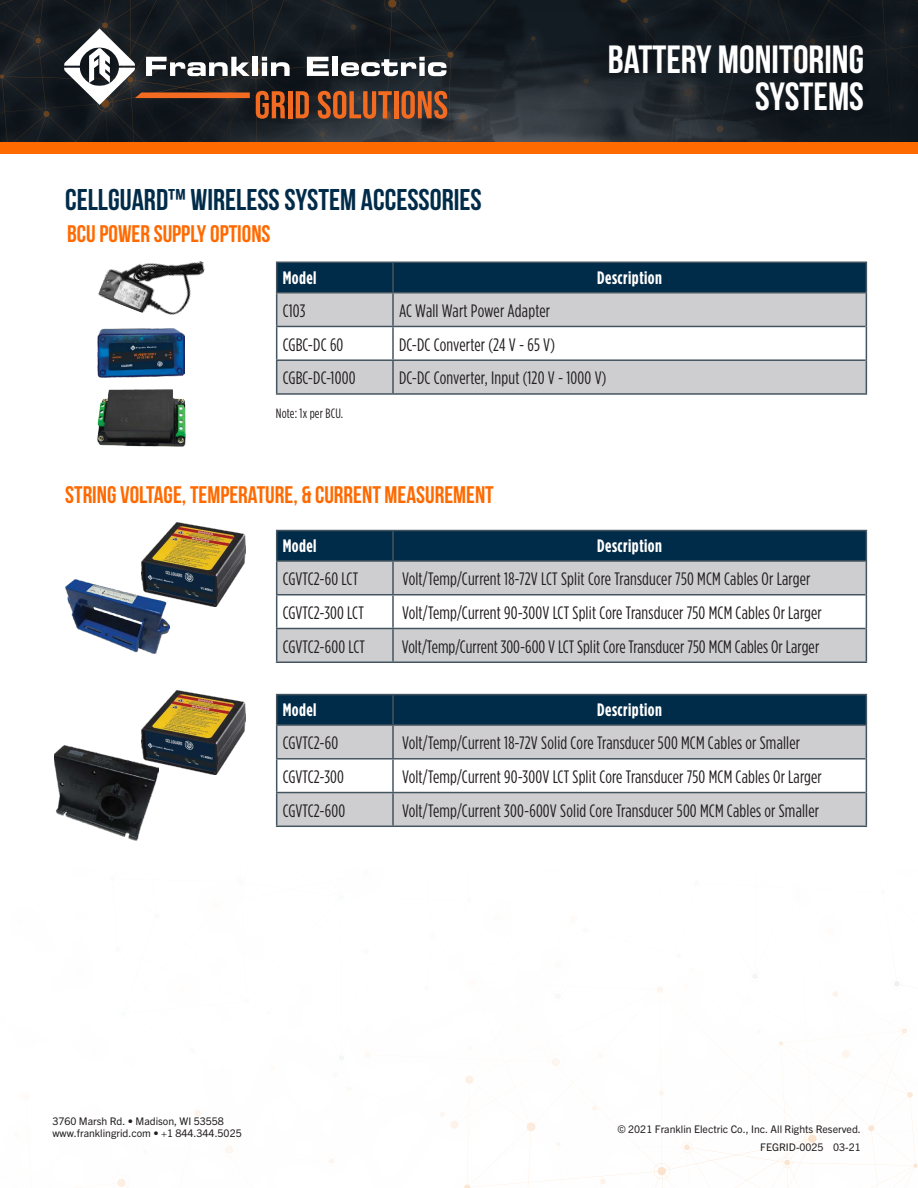
<style>
.page{position:relative;width:918px;height:1188px;background:#fff}
.page>*{position:absolute;margin:0;border:0;box-sizing:border-box;transform-origin:0 0}
.First_Paragraph_Sell{font:700 39.3px/36.8px "Bebas Neue";color:#fff;text-align:right}
.First_Paragraph_Sell-2{font:700 30px "Bebas Neue";color:#002b49}
.First_Paragraph_Sell-3{font:24px "Bebas Neue";color:#ff6a00}
.First_Paragraph_Sell-4{font:18px "Gotham Condensed";letter-spacing:.01em;color:#231f20}
.First_Paragraph_Sell-5{font:700 18px "Gotham Condensed";letter-spacing:.025em;color:#fff}
.First_Paragraph_Sell-6{font:13.5px "Gotham Condensed";letter-spacing:.01em;color:#231f20}
.t1{font:10.5px "Trade Gothic Next LT Pro";color:#231f20}
</style>
<div class="page">
<svg style="left:290px;top:0;width:628px;height:143px;background:#1b2025"></svg>
<svg style="left:620px;top:0;width:8px;height:3px"></svg>
<svg style="left:551px;top:75px;width:367px;height:68px;background:#202428"></svg>
<svg style="left:787px;top:38px;width:29px;height:31px"></svg>
<svg style="left:383px;top:0;width:18px;height:13px"></svg>
<svg style="left:307px;top:57px;width:22px;height:19px"></svg>
<div style="left:333px;top:57px;width:5px;height:19px;background:#fff"></div>
<svg style="left:341px;top:52px;width:113px;height:24px"></svg>
<hr style="left:288px;top:91px;width:4px;height:27px;background:#f36b21">
<svg style="left:296px;top:91px;width:13px;height:27px"></svg>
<svg style="left:318px;top:91px;width:74px;height:29px;background:#884c2c"></svg>
<hr style="left:394px;top:91px;width:4px;height:27px;background:#f36b21">
<svg style="left:402px;top:91px;width:45px;height:28px"></svg>
<svg style="left:0;top:0;width:290px;height:143px;background:#2f3031"></svg>
<div style="left:0;top:143px;width:918px;height:11px;background:#ff6a00"></div>
<svg style="left:465px;top:1076px;width:8px;height:8px"></svg>
<svg style="left:657px;top:987px;width:4px;height:6px"></svg>
<svg style="left:527px;top:1122px;width:9px;height:10px"></svg>
<svg style="left:464px;top:1184px;width:6px;height:4px"></svg>
<svg style="left:194px;top:1110px;width:7px;height:7px"></svg>
<svg style="left:113px;top:1179px;width:15px;height:9px"></svg>
<svg style="left:661px;top:974px;width:230px;height:214px"></svg>
<svg style="left:842px;top:1050px;width:8px;height:9px"></svg>
<svg style="left:803px;top:1130px;width:18px;height:18px"></svg>
<svg style="left:653px;top:1162px;width:18px;height:18px"></svg>
<svg style="left:891px;top:981px;width:27px;height:207px"></svg>
<img style="left:98px;top:328px;width:87px;height:49px">
<div style="left:277px;top:293px;width:589px;height:100px;background:#ceced1"></div>
<svg style="left:277px;top:327px;width:589px;height:32px"></svg>
<div style="left:276px;top:262px;width:590px;height:30px;background:#002b49"></div>
<hr style="left:393px;top:262px;width:474px;height:1px;background:#45555f">
<hr style="left:276px;top:292px;width:117px;height:1px;background:#45555f">
<hr style="left:393px;top:292px;width:473px;height:1px;background:#45555f">
<hr style="left:392px;top:263px;width:2px;height:29px;background:#45555f">
<hr style="left:866px;top:263px;width:1px;height:30px;background:#45555f">
<hr style="left:276px;top:293px;width:1px;height:33px;background:#45555f">
<hr style="left:276px;top:326px;width:117px;height:1px;background:#45555f">
<hr style="left:276px;top:327px;width:1px;height:32px;background:#45555f">
<hr style="left:393px;top:326px;width:473px;height:1px;background:#45555f">
<hr style="left:276px;top:359px;width:117px;height:2px;background:#45555f">
<hr style="left:276px;top:361px;width:1px;height:32px;background:#45555f">
<hr style="left:393px;top:359px;width:473px;height:2px;background:#45555f">
<hr style="left:276px;top:393px;width:117px;height:2px;background:#45555f">
<hr style="left:393px;top:393px;width:474px;height:2px;background:#45555f">
<hr style="left:392px;top:293px;width:2px;height:33px;background:#45555f">
<hr style="left:866px;top:293px;width:1px;height:33px;background:#45555f">
<hr style="left:392px;top:327px;width:2px;height:32px;background:#45555f">
<hr style="left:866px;top:326px;width:1px;height:34px;background:#45555f">
<hr style="left:392px;top:361px;width:2px;height:32px;background:#45555f">
<hr style="left:866px;top:360px;width:1px;height:33px;background:#45555f">
<img style="left:98px;top:261px;width:107px;height:54px">
<img style="left:98px;top:390px;width:87px;height:56px">
<img style="left:65px;top:579px;width:104px;height:75px">
<img style="left:141px;top:523px;width:105px;height:83px">
<div style="left:277px;top:562px;width:589px;height:99px;background:#ceced1"></div>
<svg style="left:277px;top:595px;width:589px;height:33px"></svg>
<hr style="left:276px;top:530px;width:117px;height:1px;background:#45555f">
<div style="left:276px;top:531px;width:590px;height:29px;background:#002b49"></div>
<hr style="left:393px;top:530px;width:474px;height:1px;background:#45555f">
<hr style="left:276px;top:560px;width:117px;height:2px;background:#45555f">
<hr style="left:393px;top:560px;width:473px;height:2px;background:#45555f">
<hr style="left:392px;top:531px;width:2px;height:29px;background:#45555f">
<hr style="left:866px;top:531px;width:1px;height:30px;background:#45555f">
<hr style="left:276px;top:562px;width:1px;height:32px;background:#45555f">
<hr style="left:276px;top:594px;width:117px;height:1px;background:#45555f">
<hr style="left:276px;top:595px;width:1px;height:33px;background:#45555f">
<hr style="left:393px;top:594px;width:473px;height:1px;background:#45555f">
<hr style="left:276px;top:628px;width:117px;height:1px;background:#45555f">
<hr style="left:276px;top:629px;width:1px;height:32px;background:#45555f">
<hr style="left:393px;top:628px;width:473px;height:1px;background:#45555f">
<hr style="left:276px;top:661px;width:117px;height:2px;background:#45555f">
<hr style="left:393px;top:661px;width:474px;height:2px;background:#45555f">
<hr style="left:392px;top:562px;width:2px;height:32px;background:#45555f">
<hr style="left:866px;top:561px;width:1px;height:34px;background:#45555f">
<hr style="left:392px;top:595px;width:2px;height:33px;background:#45555f">
<hr style="left:866px;top:595px;width:1px;height:33px;background:#45555f">
<hr style="left:392px;top:629px;width:2px;height:32px;background:#45555f">
<hr style="left:866px;top:628px;width:1px;height:33px;background:#45555f">
<div style="left:277px;top:726px;width:589px;height:100px;background:#ceced1"></div>
<svg style="left:277px;top:760px;width:589px;height:32px"></svg>
<hr style="left:276px;top:694px;width:117px;height:1px;background:#45555f">
<div style="left:276px;top:695px;width:590px;height:29px;background:#002b49"></div>
<hr style="left:393px;top:694px;width:474px;height:1px;background:#45555f">
<hr style="left:276px;top:724px;width:117px;height:2px;background:#45555f">
<hr style="left:393px;top:724px;width:473px;height:2px;background:#45555f">
<hr style="left:392px;top:695px;width:2px;height:29px;background:#45555f">
<hr style="left:866px;top:695px;width:1px;height:30px;background:#45555f">
<hr style="left:276px;top:726px;width:1px;height:32px;background:#45555f">
<hr style="left:276px;top:758px;width:117px;height:2px;background:#45555f">
<hr style="left:276px;top:760px;width:1px;height:32px;background:#45555f">
<hr style="left:393px;top:758px;width:473px;height:2px;background:#45555f">
<hr style="left:276px;top:792px;width:117px;height:1px;background:#45555f">
<hr style="left:276px;top:793px;width:1px;height:33px;background:#45555f">
<hr style="left:393px;top:792px;width:473px;height:1px;background:#45555f">
<hr style="left:276px;top:826px;width:117px;height:1px;background:#45555f">
<hr style="left:393px;top:826px;width:474px;height:1px;background:#45555f">
<hr style="left:392px;top:726px;width:2px;height:32px;background:#45555f">
<hr style="left:866px;top:725px;width:1px;height:34px;background:#45555f">
<hr style="left:392px;top:760px;width:2px;height:32px;background:#45555f">
<hr style="left:866px;top:759px;width:1px;height:34px;background:#45555f">
<hr style="left:392px;top:793px;width:2px;height:33px;background:#45555f">
<hr style="left:866px;top:793px;width:1px;height:33px;background:#45555f">
<img style="left:141px;top:691px;width:105px;height:83px">
<img style="left:54px;top:746px;width:104px;height:95px">
<p class="First_Paragraph_Sell-2" style="left:65px;top:183px;width:418px">CELLGUARD™ WIRELESS SYSTEM ACCESSORIES</p>
<p class="First_Paragraph_Sell-3" style="left:67px;top:220px;width:205px">BCU POWER SUPPLY OPTIONS</p>
<p class="First_Paragraph_Sell" style="left:608px;top:41px;width:258px">BATTERY MONITORING<br>SYSTEMS</p>
<p class="First_Paragraph_Sell-5" style="left:283px;top:267px;width:35px">Model</p>
<p class="First_Paragraph_Sell-5" style="left:597px;top:267px;width:66px">Description</p>
<p class="First_Paragraph_Sell-4" style="left:283px;top:300px;width:24px">C103</p>
<p class="First_Paragraph_Sell-4" style="left:399px;top:300px;width:153px">AC Wall Wart Power Adapter</p>
<p class="First_Paragraph_Sell-4" style="left:283px;top:334px;width:62px">CGBC-DC 60</p>
<p class="First_Paragraph_Sell-4" style="left:399px;top:334px;width:157px">DC-DC Converter (24 V - 65 V)</p>
<p class="First_Paragraph_Sell-4" style="left:283px;top:368px;width:74px">CGBC-DC-1000</p>
<p class="First_Paragraph_Sell-4" style="left:399px;top:368px;width:209px">DC-DC Converter, Input (120 V - 1000 V)</p>
<p class="First_Paragraph_Sell-6" style="left:276px;top:406px;width:69px">Note: 1x per BCU.</p>
<p class="First_Paragraph_Sell-3" style="left:65px;top:482px;width:430px">STRING VOLTAGE, TEMPERATURE, &amp; CURRENT MEASUREMENT</p>
<p class="First_Paragraph_Sell-5" style="left:283px;top:536px;width:35px">Model</p>
<p class="First_Paragraph_Sell-5" style="left:597px;top:536px;width:66px">Description</p>
<p class="First_Paragraph_Sell-4" style="left:283px;top:569px;width:77px">CGVTC2-60 LCT</p>
<p class="First_Paragraph_Sell-4" style="left:402px;top:569px;width:410px">Volt/Temp/Current 18-72V LCT Split Core Transducer 750 MCM Cables Or Larger</p>
<p class="First_Paragraph_Sell-4" style="left:283px;top:602px;width:83px">CGVTC2-300 LCT</p>
<p class="First_Paragraph_Sell-4" style="left:402px;top:602px;width:421px">Volt/Temp/Current 90-300V LCT Split Core Transducer 750 MCM Cables Or Larger</p>
<p class="First_Paragraph_Sell-4" style="left:283px;top:636px;width:84px">CGVTC2-600 LCT</p>
<p class="First_Paragraph_Sell-4" style="left:402px;top:636px;width:419px">Volt/Temp/Current 300-600 V LCT Split Core Transducer 750 MCM Cables Or Larger</p>
<p class="First_Paragraph_Sell-5" style="left:283px;top:700px;width:35px">Model</p>
<p class="First_Paragraph_Sell-5" style="left:597px;top:700px;width:66px">Description</p>
<p class="First_Paragraph_Sell-4" style="left:283px;top:733px;width:57px">CGVTC2-60</p>
<p class="First_Paragraph_Sell-4" style="left:402px;top:733px;width:400px">Volt/Temp/Current 18-72V Solid Core Transducer 500 MCM Cables or Smaller</p>
<p class="First_Paragraph_Sell-4" style="left:283px;top:766px;width:63px">CGVTC2-300</p>
<p class="First_Paragraph_Sell-4" style="left:402px;top:766px;width:421px">Volt/Temp/Current 90-300V LCT Split Core Transducer 750 MCM Cables Or Larger</p>
<p class="First_Paragraph_Sell-4" style="left:283px;top:800px;width:64px">CGVTC2-600</p>
<p class="First_Paragraph_Sell-4" style="left:402px;top:800px;width:419px">Volt/Temp/Current 300-600V Solid Core Transducer 500 MCM Cables or Smaller</p>
<p class="t1" style="left:52px;top:1114px;width:173px">3760 Marsh Rd. • Madison, WI 53558</p>
<p class="t1" style="left:52px;top:1126px;width:191px">www.franklingrid.com • +1 844.344.5025</p>
<p class="t1" style="left:617px;top:1122px;width:245px">© 2021 Franklin Electric Co., Inc. All Rights Reserved.</p>
<p class="t1" style="left:760px;top:1140px;width:102px">FEGRID-0025 03-21</p>
</div>
